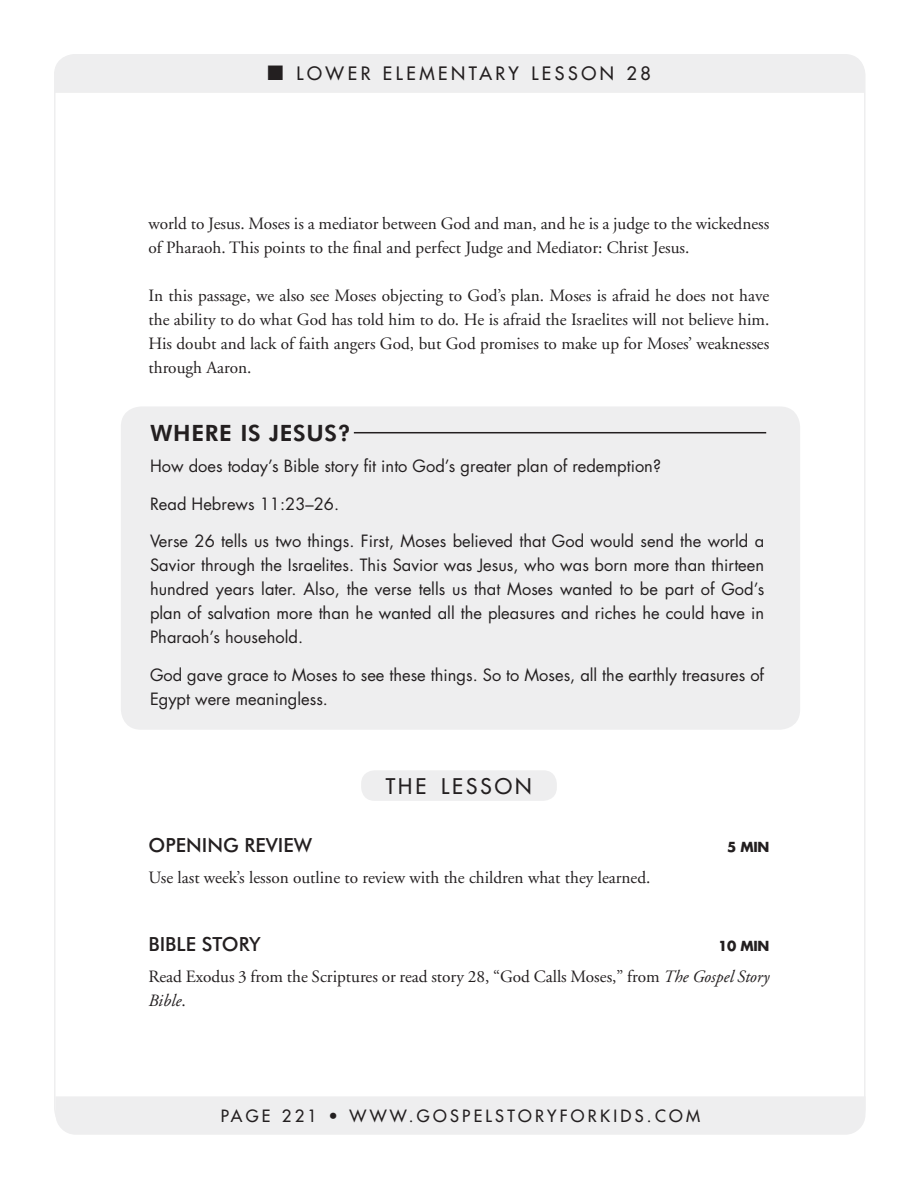
<style>
.page{position:relative;width:918px;height:1188px;background:#fff}
.page>*{position:absolute;margin:0;border:0;box-sizing:border-box;transform-origin:0 0}
.t1{font:800 22.5px "Futura BT";letter-spacing:.03em;color:#231f20}
.t2{font:21px "Futura";letter-spacing:.145em;color:#231f20}
.t3{font:500 19.5px "Futura BT";color:#231f20}
.t4{font:18px "Futura";letter-spacing:.2em;color:#231f20}
.t5{font:17.25px/24px "Adobe Garamond";color:#231f20}
.t6{font:16.5px/24px "Futura";color:#231f20;text-align:justify}
.t7{font:16.5px "Futura";letter-spacing:.2em;color:#231f20}
.s1{font-style:italic}
</style>
<div class="page">
<div style="left:55px;top:55px;width:810px;height:38px;background:#eeeeef"></div>
<div style="left:361px;top:770px;width:196px;height:31px;background:#eeeeef;border-radius:14px"></div>
<div style="left:121px;top:406px;width:679px;height:324px;background:#eeeeef;border-radius:20px"></div>
<hr style="left:354px;top:432px;width:412px;height:1px;background:#231f20">
<div style="left:56px;top:1096px;width:810px;height:39px;background:#eeeeef"></div>
<p class="t4" style="left:268px;top:62px;width:127px">■ LO WER ELE</p>
<p class="t4" style="left:419px;top:62px;width:138px">MEN TARY LESSON</p>
<p class="t4" style="left:626px;top:62px;width:26px">28</p>
<p class="t5" style="left:148px;top:212px;width:622px">world to Jesus. Moses is a mediator between God and man, and he is a judge to the wickedness of Pharaoh. This points to the final and perfect Judge and Mediator: Christ Jesus.</p>
<p class="t5" style="left:148px;top:284px;width:622px;text-align:justify">In this passage, we also see Moses objecting to God’s plan. Moses is afraid he does not have the ability to do what God has told him to do. He is afraid the Israelites will not believe him.<br>His doubt and lack of faith angers God, but God promises to make up for Moses’ weaknesses through Aaron.</p>
<h1 class="t1" style="left:150px;top:420px;width:202px">WHERE IS JESUS?</h1>
<p class="t6" style="left:150px;top:454px;width:513px">How does today’s Bible story fit into God’s greater plan of redemption?</p>
<p class="t6" style="left:150px;top:492px;width:191px">Read Hebrews 11:23–26.</p>
<p class="t6" style="left:150px;top:529px;width:616px">Verse 26 tells us two things. First, Moses believed that God would send the world a Savior through the Israelites. This Savior was Jesus, who was born more than thirteen hundred years later. Also, the verse tells us that Moses wanted to be part of God’s plan of salvation more than he wanted all the pleasures and riches he could have in Pharaoh’s household.</p>
<p class="t6" style="left:150px;top:663px;width:616px">God gave grace to Moses to see these things. So to Moses, all the earthly treasures of<br>Egypt were meaningless.</p>
<p class="t2" style="left:386px;top:773px;width:147px">THE LESSON</p>
<p class="t3" style="left:148px;top:833px;width:13px">OPENIN</p>
<p class="t3" style="left:223px;top:833px;width:34px">G REVIEW</p>
<p class="t5" style="left:148px;top:866px;width:504px">Use last week’s lesson outline to review with the children what they learned.</p>
<p class="t3" style="left:148px;top:932px;width:10px">BIBLE</p>
<p class="t3" style="left:202px;top:932px;width:13px">STORY</p>
<p class="t5" style="left:148px;top:965px;width:622px">Read Exodus 3 from the Scriptures or read story 28, “God Calls Moses,” from <span class="s1">The Gospel Story<br>Bible</span>.</p>
<p class="t7" style="left:221px;top:1105px;width:481px">PAGE 221 • WWW.G OSPE LSTORYFORKIDS.COM</p>
</div>
